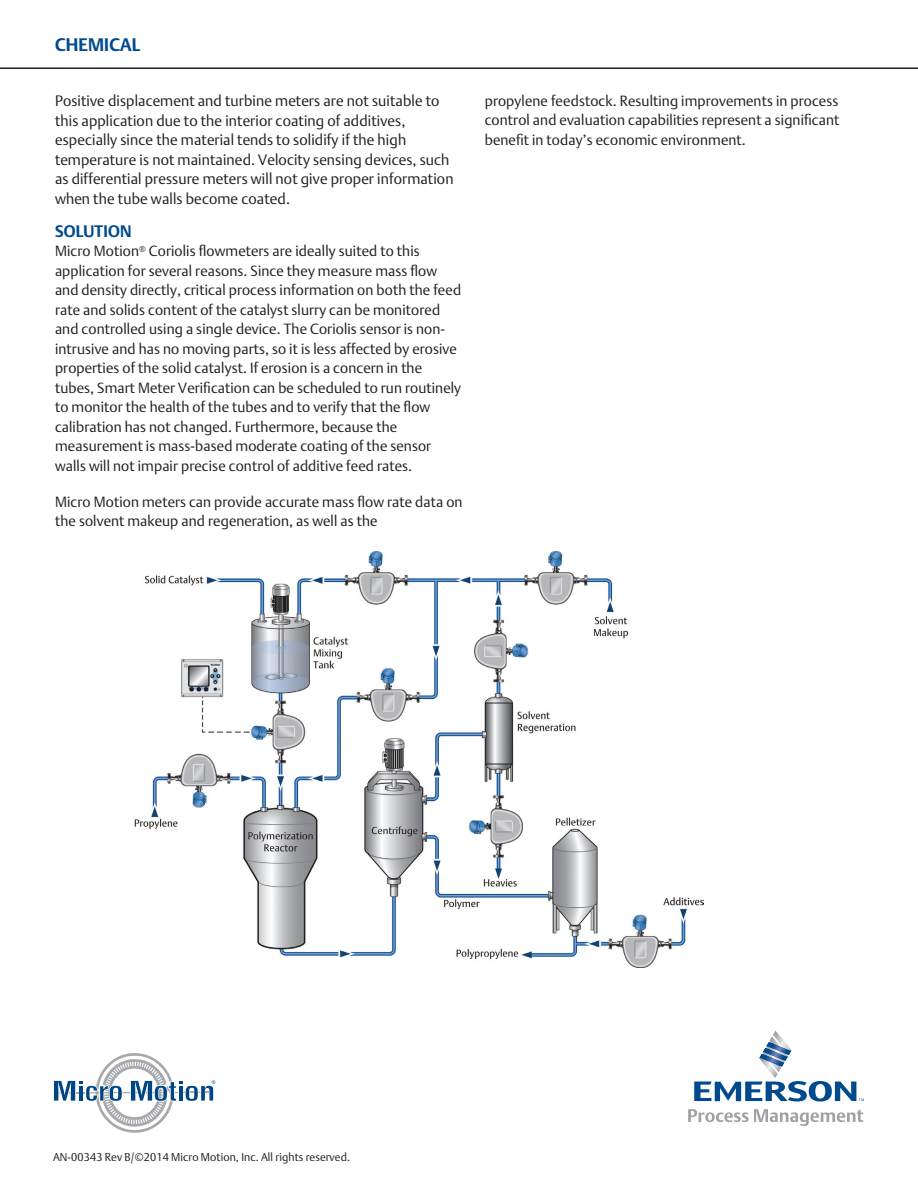
<style>
.page{position:relative;width:918px;height:1188px;background:#fff}
.page>*{position:absolute;margin:0;border:0;box-sizing:border-box;transform-origin:0 0}
.t1{font:700 18px "DTL Argo T";color:#004a8d}
.t2{font:700 16.5px "DTL Argo T";color:#004a8d}
.t3{font:15px/19.5px "DTL Argo T Light";color:#231f20}
.t4{font:14.7px/19.5px "DTL Argo T Light";color:#231f20}
.t5{font:11.25px "DTL Argo T Light";color:#231f20}
</style>
<div class="page">
<svg style="left:694px;top:1030px;width:170px;height:72px"></svg>
<svg style="left:688px;top:1109px;width:175px;height:17px"></svg>
<svg style="left:54px;top:1053px;width:161px;height:80px"></svg>
<hr style="left:0;top:68px;width:918px;height:1px;background:#231f20">
<img style="left:135px;top:552px;width:569px;height:416px">
<p class="t1" style="left:55px;top:34px;width:87px">CHEMICAL</p>
<p class="t3" style="left:55px;top:91px;width:401px">Positive displacement and turbine meters are not suitable to this application due to the interior coating of additives, especially since the material tends to solidify if the high temperature is not maintained. Velocity sensing devices, such as differential pressure meters will not give proper information when the tube walls become coated.</p>
<p class="t2" style="left:55px;top:221px;width:79px">SOLUTION</p>
<p class="t4" style="left:55px;top:241px;width:408px">Micro Motion<sup>®</sup> Coriolis flowmeters are ideally suited to this application for several reasons. Since they measure mass flow and density directly, critical process information on both the feed rate and solids content of the catalyst slurry can be monitored and controlled using a single device. The Coriolis sensor is non&shy;intrusive and has no moving parts, so it is less affected by erosive properties of the solid catalyst. If erosion is a concern in the tubes, Smart Meter Verification can be scheduled to run routinely to monitor the health of the tubes and to verify that the flow calibration has not changed. Furthermore, because the measurement is mass-based moderate coating of the sensor walls will not impair precise control of additive feed rates.</p>
<p class="t4" style="left:55px;top:492px;width:409px">Micro Motion meters can provide accurate mass flow rate data on the solvent makeup and regeneration, as well as the</p>
<p class="t4" style="left:485px;top:91px;width:357px;text-align:justify">propylene feedstock. Resulting improvements in process control and evaluation capabilities represent a significant benefit in today’s economic environment.</p>
<p class="t5" style="left:53px;top:1150px;width:299px">AN-00343 Rev B/©2014 Micro Motion, Inc. All rights reserved.</p>
</div>
